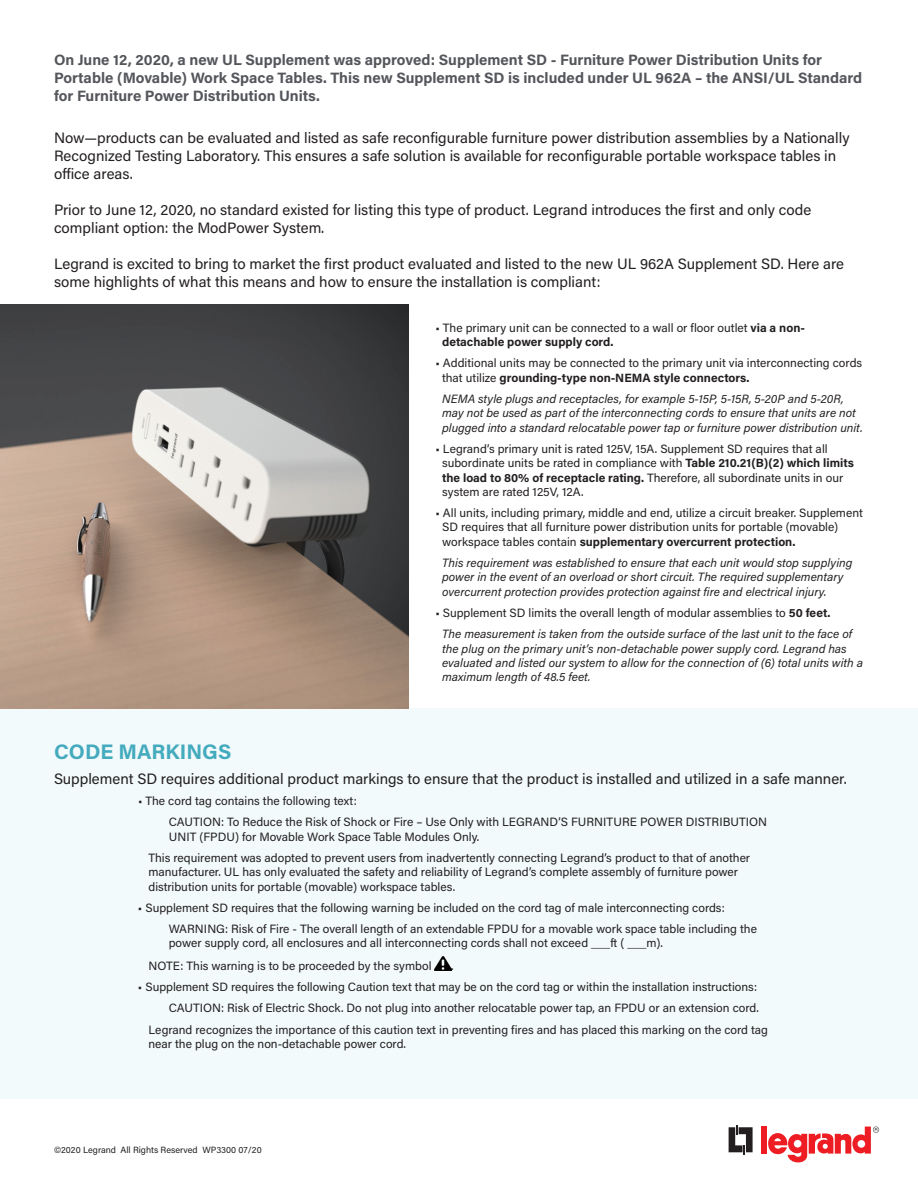
<style>
.page{position:relative;width:918px;height:1188px;background:#fff}
.page>*{position:absolute;margin:0;border:0;box-sizing:border-box;transform-origin:0 0}
.t1{font:700 21px "Acumin Pro";color:#44aabe}
.t2{font:15px/18px "Acumin Pro";color:#231f20}
.t3{font:700 15px/18px "Acumin Pro";color:#54565b}
.t4{font:12px/14.4px "Acumin Pro";color:#231f20}
.t5{font:italic 12px/14.4px "Acumin Pro";color:#231f20}
.t6{font:9px "Acumin Pro";color:#231f20}
.s1{font-weight:700}
.s2{font-style:normal}
.s3{font-weight:700;font-style:normal}
</style>
<div class="page">
<div style="left:0;top:708px;width:918px;height:391px;background:#f2fafb"></div>
<img style="left:435px;top:956px;width:16px;height:14px">
<img style="left:0;top:305px;width:408px;height:403px">
<svg style="left:729px;top:1125px;width:24px;height:30px"></svg>
<div style="left:761px;top:1127px;width:6px;height:27px;background:#ee1d23"></div>
<svg style="left:768px;top:1127px;width:111px;height:35px"></svg>
<p class="t3" style="left:54px;top:50px;width:810px">On June 12, 2020, a new UL Supplement was approved: Supplement SD - Furniture Power Distribution Units for<br>Portable (Movable) Work Space Tables. This new Supplement SD is included under UL 962A – the ANSI/UL Standard for Furniture Power Distribution Units.</p>
<p class="t2" style="left:54px;top:128px;width:797px">Now—products can be evaluated and listed as safe reconfigurable furniture power distribution assemblies by a Nationally<br>Recognized Testing Laboratory. This ensures a safe solution is available for reconfigurable portable workspace tables in office areas.</p>
<p class="t2" style="left:54px;top:200px;width:759px">Prior to June 12, 2020, no standard existed for listing this type of product. Legrand introduces the first and only code compliant option: the ModPower System.</p>
<p class="t2" style="left:54px;top:254px;width:792px">Legrand is excited to bring to market the first product evaluated and listed to the new UL 962A Supplement SD. Here are some highlights of what this means and how to ensure the installation is compliant:</p>
<p class="t4" style="left:442px;top:320px;width:364px;text-indent:-7px">• The primary unit can be connected to a wall or floor outlet <span class="s1">via a non&shy;detachable power supply cord.</span></p>
<p class="t4" style="left:442px;top:355px;width:421px;text-indent:-7px">• Additional units may be connected to the primary unit via interconnecting cords that utilize <span class="s1">grounding-type non-NEMA style connectors.</span></p>
<p class="t5" style="left:442px;top:391px;width:422px">NEMA style plugs and receptacles, for example 5-15P, 5-15R, 5-20P and 5-20R, may not be used as part of the interconnecting cords to ensure that units are not plugged into a standard relocatable power tap or furniture power distribution unit.</p>
<p class="t4" style="left:442px;top:441px;width:413px;text-indent:-7px">• Legrand’s primary unit is rated 125V, 15A. Supplement SD requires that all subordinate units be rated in compliance with <span class="s1">Table 210.21(B)(2) which limits the load to 80% of receptacle rating.</span> Therefore, all subordinate units in our system are rated 125V, 12A.</p>
<p class="t4" style="left:442px;top:505px;width:422px;text-indent:-7px">• All units, including primary, middle and end, utilize a circuit breaker. Supplement<br>SD requires that all furniture power distribution units for portable (movable) workspace tables contain <span class="s1">supplementary overcurrent protection.</span></p>
<p class="t5" style="left:442px;top:555px;width:412px">This requirement was established to ensure that each unit would stop supplying power in the event of an overload or short circuit. The required supplementary overcurrent protection provides protection against fire and electrical injury.</p>
<p class="t5" style="left:442px;top:602px;width:412px;line-height:21.1px;text-indent:-7px"><span class="s2">• Supplement SD limits the overall length of modular assemblies to</span> <span class="s3">50 feet.<br></span>The measurement is taken from the outside surface of the last unit to the face of</p>
<p class="t5" style="left:442px;top:641px;width:422px">the plug on the primary unit’s non-detachable power supply cord. Legrand has evaluated and listed our system to allow for the connection of (6) total units with a maximum length of 48.5 feet.</p>
<h1 class="t1" style="left:54px;top:737px;width:179px">CODE MARKINGS</h1>
<p class="t2" style="left:54px;top:769px;width:794px">Supplement SD requires additional product markings to ensure that the product is installed and utilized in a safe manner.</p>
<p class="t4" style="left:169px;top:790px;width:600px;line-height:21.1px;text-indent:-31px">• The cord tag contains the following text:<br>CAUTION: To Reduce the Risk of Shock or Fire – Use Only with LEGRAND’S FURNITURE POWER DISTRIBUTION</p>
<p class="t4" style="left:148px;top:825px;width:603px;line-height:21.1px;text-indent:20px">UNIT (FPDU) for Movable Work Space Table Modules Only.<br>This requirement was adopted to prevent users from inadvertently connecting Legrand’s product to that of another</p>
<p class="t4" style="left:148px;top:864px;width:591px">manufacturer. UL has only evaluated the safety and reliability of Legrand’s complete assembly of furniture power distribution units for portable (movable) workspace tables.</p>
<p class="t4" style="left:169px;top:896px;width:590px;line-height:21.1px;text-indent:-31px">• Supplement SD requires that the following warning be included on the cord tag of male interconnecting cords:<br>WARNING: Risk of Fire - The overall length of an extendable FPDU for a movable work space table including the</p>
<p class="t4" style="left:148px;top:931px;width:516px;line-height:22.8px;text-indent:20px">power supply cord, all enclosures and all interconnecting cords shall not exceed ___ft ( ___m).<br>NOTE: This warning is to be proceeded by the symbol</p>
<p class="t4" style="left:451px;top:958px;width:4px">.</p>
<p class="t4" style="left:138px;top:979px;width:621px">• Supplement SD requires the following Caution text that may be on the cord tag or within the installation instructions:</p>
<p class="t4" style="left:169px;top:1000px;width:592px">CAUTION: Risk of Electric Shock. Do not plug into another relocatable power tap, an FPDU or an extension cord.</p>
<p class="t4" style="left:148px;top:1022px;width:621px">Legrand recognizes the importance of this caution text in preventing fires and has placed this marking on the cord tag</p>
<p class="t4" style="left:148px;top:1036px;width:259px">near the plug on the non-detachable power cord.</p>
<p class="t6" style="left:54px;top:1143px;width:209px">©2020 Legrand All Rights Reserved WP3300 07/20</p>
</div>
